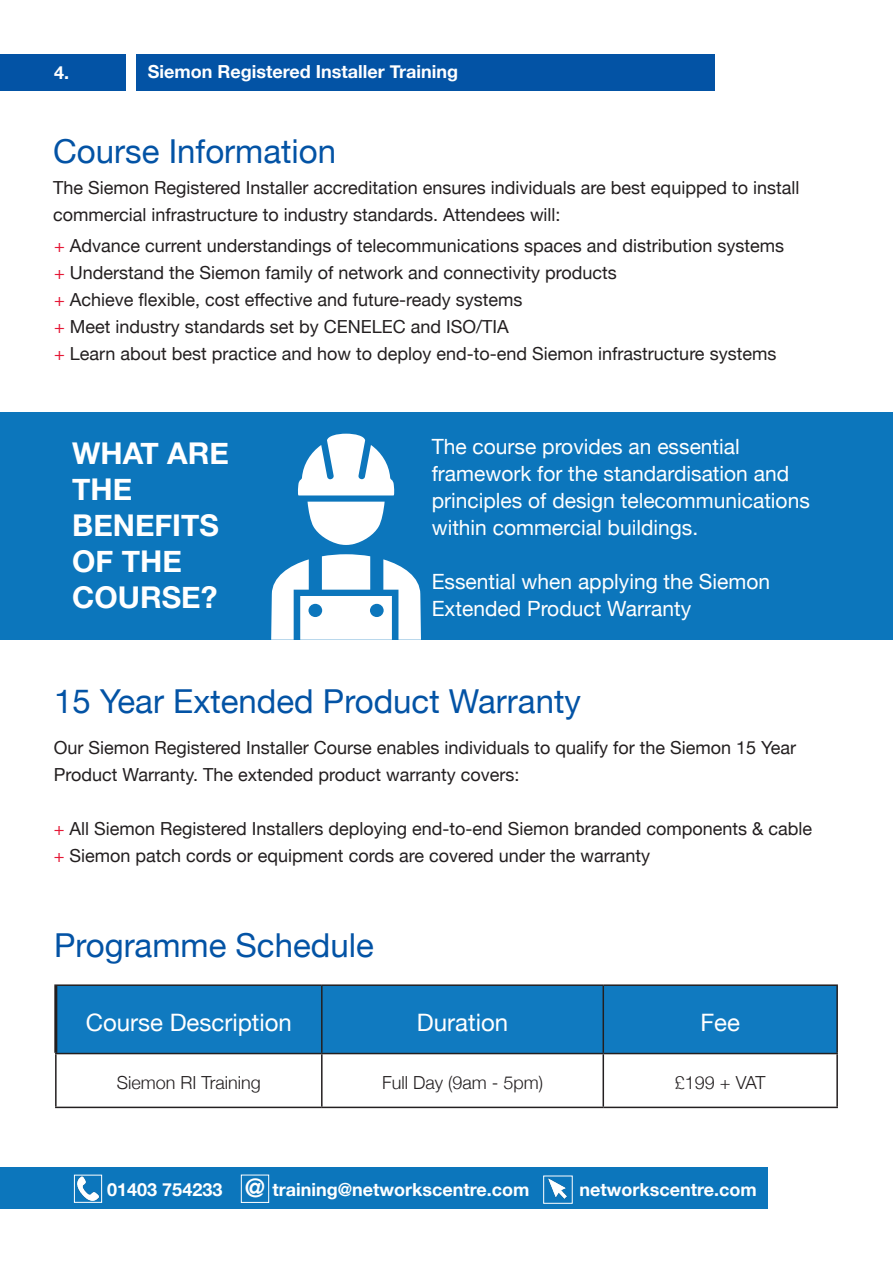
<style>
.page{position:relative;width:893px;height:1263px;background:#fff}
.page>*{position:absolute;margin:0;border:0;box-sizing:border-box;transform-origin:0 0}
.t1{font:33px "Helvetica Neue";color:#0353a5}
.t2{font:700 30px/36px "Helvetica Neue";color:#fff}
.t3{font:700 25.5px "Helvetica Neue";color:#fff}
.t4{font:24px "Helvetica Neue";color:#fff}
.t5{font:21px/27px "Helvetica Neue";color:#fff}
.t6{font:18px/27px "Helvetica Neue";color:#231f20}
.t7{font:700 18px "Helvetica Neue";color:#fff}
.t8{font:300 18px "Helvetica Neue";color:#231f20}
.s1{color:#e51836}
</style>
<div class="page">
<div style="left:0;top:54px;width:714px;height:36px;background:#0353a5"></div>
<div style="left:126px;top:39px;width:10px;height:66px;background:#fff"></div>
<div style="left:0;top:1167px;width:767px;height:42px;background:#0c76bc"></div>
<img style="left:548px;top:1178px;width:19px;height:21px">
<div style="left:241px;top:1175px;width:28px;height:27px;border:1px solid #fff"></div>
<img style="left:77px;top:1177px;width:23px;height:23px">
<div style="left:74px;top:1175px;width:28px;height:27px;border:1px solid #fff"></div>
<div style="left:0;top:412px;width:893px;height:228px;background:#0c76bc"></div>
<svg style="left:271px;top:434px;width:150px;height:206px"></svg>
<div style="left:57px;top:986px;width:779px;height:67px;background:#107ac0"></div>
<hr style="left:54px;top:986px;width:3px;height:67px;background:#231f20">
<hr style="left:55px;top:1054px;width:2px;height:53px;background:#231f20">
<hr style="left:54px;top:984px;width:268px;height:2px;background:#231f20">
<hr style="left:322px;top:984px;width:281px;height:2px;background:#231f20">
<hr style="left:321px;top:986px;width:2px;height:67px;background:#231f20">
<hr style="left:603px;top:984px;width:235px;height:2px;background:#231f20">
<hr style="left:602px;top:986px;width:2px;height:67px;background:#231f20">
<hr style="left:836px;top:986px;width:2px;height:67px;background:#231f20">
<hr style="left:55px;top:1053px;width:267px;height:1px;background:#231f20">
<hr style="left:322px;top:1053px;width:281px;height:1px;background:#231f20">
<hr style="left:321px;top:1054px;width:2px;height:53px;background:#231f20">
<hr style="left:603px;top:1053px;width:235px;height:1px;background:#231f20">
<hr style="left:602px;top:1054px;width:2px;height:53px;background:#231f20">
<hr style="left:836px;top:1054px;width:2px;height:53px;background:#231f20">
<hr style="left:55px;top:1107px;width:267px;height:1px;background:#231f20">
<hr style="left:322px;top:1107px;width:281px;height:1px;background:#231f20">
<hr style="left:603px;top:1107px;width:235px;height:1px;background:#231f20">
<p class="t7" style="left:54px;top:58px;width:17px">4.</p>
<p class="t7" style="left:148px;top:58px;width:312px">Siemon Registered Installer Training</p>
<p class="t1" style="left:53px;top:127px;width:284px">Course Information</p>
<p class="t6" style="left:53px;top:176px;width:748px">The Siemon Registered Installer accreditation ensures individuals are best equipped to install commercial infrastructure to industry standards. Attendees will:</p>
<p class="t6" style="left:54px;top:233px;width:732px"><span class="s1">+</span> Advance current understandings of telecommunications spaces and distribution systems</p>
<p class="t6" style="left:54px;top:260px;width:564px"><span class="s1">+</span> Understand the Siemon family of network and connectivity products</p>
<p class="t6" style="left:54px;top:287px;width:470px"><span class="s1">+</span> Achieve flexible, cost effective and future-ready systems</p>
<p class="t6" style="left:54px;top:314px;width:456px"><span class="s1">+</span> Meet industry standards set by CENELEC and ISO/TIA</p>
<p class="t6" style="left:54px;top:341px;width:724px"><span class="s1">+</span> Learn about best practice and how to deploy end-to-end Siemon infrastructure systems</p>
<p class="t2" style="left:72px;top:436px;width:158px">WHAT ARE<br>THE</p>
<p class="t2" style="left:72px;top:508px;width:148px">BENEFITS<br>OF THE</p>
<p class="t2" style="left:72px;top:580px;width:147px">COURSE?</p>
<p class="t5" style="left:432px;top:434px;width:310px">The course provides an essential</p>
<p class="t5" style="left:432px;top:461px;width:380px">framework for the standardisation and principles of design telecommunications within commercial buildings.</p>
<p class="t5" style="left:432px;top:569px;width:340px">Essential when applying the Siemon</p>
<p class="t5" style="left:432px;top:596px;width:261px">Extended Product Warranty</p>
<p class="t1" style="left:54px;top:678px;width:528px">15 Year Extended Product Warranty</p>
<p class="t6" style="left:54px;top:735px;width:744px">Our Siemon Registered Installer Course enables individuals to qualify for the Siemon 15 Year<br>Product Warranty. The extended product warranty covers:</p>
<p class="t6" style="left:54px;top:816px;width:760px"><span class="s1">+</span> All Siemon Registered Installers deploying end-to-end Siemon branded components &amp; cable</p>
<p class="t6" style="left:54px;top:843px;width:598px"><span class="s1">+</span> Siemon patch cords or equipment cords are covered under the warranty</p>
<p class="t1" style="left:54px;top:921px;width:321px">Programme Schedule</p>
<p class="t4" style="left:86px;top:1005px;width:208px">Course Description</p>
<p class="t4" style="left:417px;top:1005px;width:93px">Duration</p>
<p class="t4" style="left:700px;top:1005px;width:41px">Fee</p>
<p class="t8" style="left:117px;top:1068px;width:146px">Siemon RI Training</p>
<p class="t8" style="left:382px;top:1068px;width:163px">Full Day (9am - 5pm)</p>
<p class="t8" style="left:675px;top:1068px;width:92px">£199 + VAT</p>
<h3 class="t3" style="left:245px;top:1168px;width:22px">@</h3>
<p class="t7" style="left:107px;top:1175px;width:117px">01403 754233</p>
<p class="t7" style="left:272px;top:1175px;width:259px">training@networkscentre.com</p>
<p class="t7" style="left:579px;top:1175px;width:179px">networkscentre.com</p>
</div>
